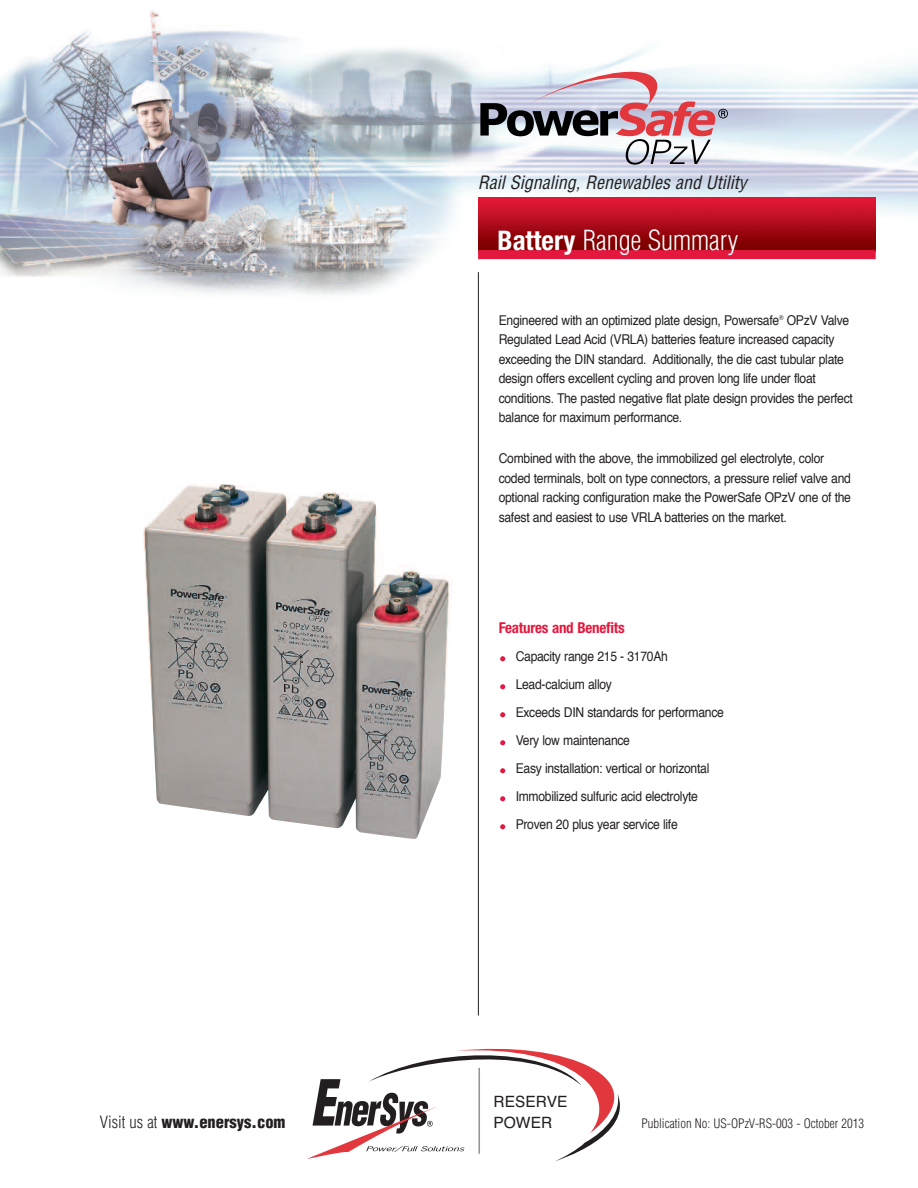
<style>
.page{position:relative;width:918px;height:1188px;background:#fff}
.page>*{position:absolute;margin:0;border:0;box-sizing:border-box;transform-origin:0 0}
.t1{font:300 condensed 27px "Helvetica";color:#fff}
.t2{font:italic condensed 18px "Helvetica";color:#231f20}
.t3{font:900 condensed 16.5px "Helvetica";color:#231f20}
.t4{font:15.6px/21.5px "Helvetica";color:#231f20}
.t5{font:700 condensed 15px "Helvetica Neue";letter-spacing:-.015em;color:#e4183e}
.t6{font:13.5px/19.5px "Helvetica";letter-spacing:-.02em;color:#231f20;scale:.9 1}
.t7{font:300 condensed 12.75px "Helvetica";color:#231f20}
.s1{font-weight:300}
.s2{font-family:"Helvetica Neue";font-weight:700}
</style>
<div class="page">
<img style="left:0;top:10px;width:918px;height:295px">
<svg style="left:500px;top:656px;width:5px;height:5px"></svg>
<svg style="left:500px;top:712px;width:5px;height:5px"></svg>
<svg style="left:500px;top:740px;width:5px;height:5px"></svg>
<svg style="left:500px;top:768px;width:5px;height:5px"></svg>
<svg style="left:500px;top:796px;width:5px;height:5px"></svg>
<svg style="left:500px;top:684px;width:5px;height:5px"></svg>
<svg style="left:500px;top:824px;width:5px;height:5px"></svg>
<hr style="left:478px;top:272px;width:1px;height:744px;background:#231f20">
<svg style="left:308px;top:1049px;width:312px;height:112px"></svg>
<img style="left:478px;top:198px;width:398px;height:52px">
<svg style="left:480px;top:69px;width:248px;height:96px"></svg>
<div style="left:478px;top:250px;width:398px;height:9px;background:#e4183e"></div>
<img style="left:143px;top:484px;width:307px;height:355px">
<p class="t3" style="left:100px;top:1113px;width:187px"><span class="s1">Visit us at</span> www.enersys.com</p>
<h2 class="t2" style="left:478px;top:172px;width:271px">Rail Signaling, Renewables and Utility</h2>
<h1 class="t1" style="left:498px;top:225px;width:242px"><span class="s2">Battery</span> Range Summary</h1>
<p class="t6" style="left:499px;top:311px;width:395px">Engineered with an optimized plate design, Powersafe<sup>®</sup> OPzV Valve Regulated Lead Acid (VRLA) batteries feature increased capacity exceeding the DIN standard. Additionally, the die cast tubular plate design offers excellent cycling and proven long life under float conditions. The pasted negative flat plate design provides the perfect balance for maximum performance.</p>
<p class="t6" style="left:499px;top:450px;width:393px">Combined with the above, the immobilized gel electrolyte, color coded terminals, bolt on type connectors, a pressure relief valve and optional racking configuration make the PowerSafe OPzV one of the safest and easiest to use VRLA batteries on the market.</p>
<p class="t5" style="left:499px;top:623px;width:128px">Features and Benefits</p>
<p class="t6" style="left:516px;top:644px;width:233px;line-height:28px">Capacity range 215 - 3170Ah<br>Lead-calcium alloy<br>Exceeds DIN standards for performance<br>Very low maintenance<br>Easy installation: vertical or horizontal<br>Immobilized sulfuric acid electrolyte<br>Proven 20 plus year service life</p>
<p class="t4" style="left:493px;top:1091px;width:76px">RESERVE<br>POWER</p>
<p class="t7" style="left:641px;top:1116px;width:224px">Publication No: US-OPzV-RS-003 - October 2013</p>
</div>
